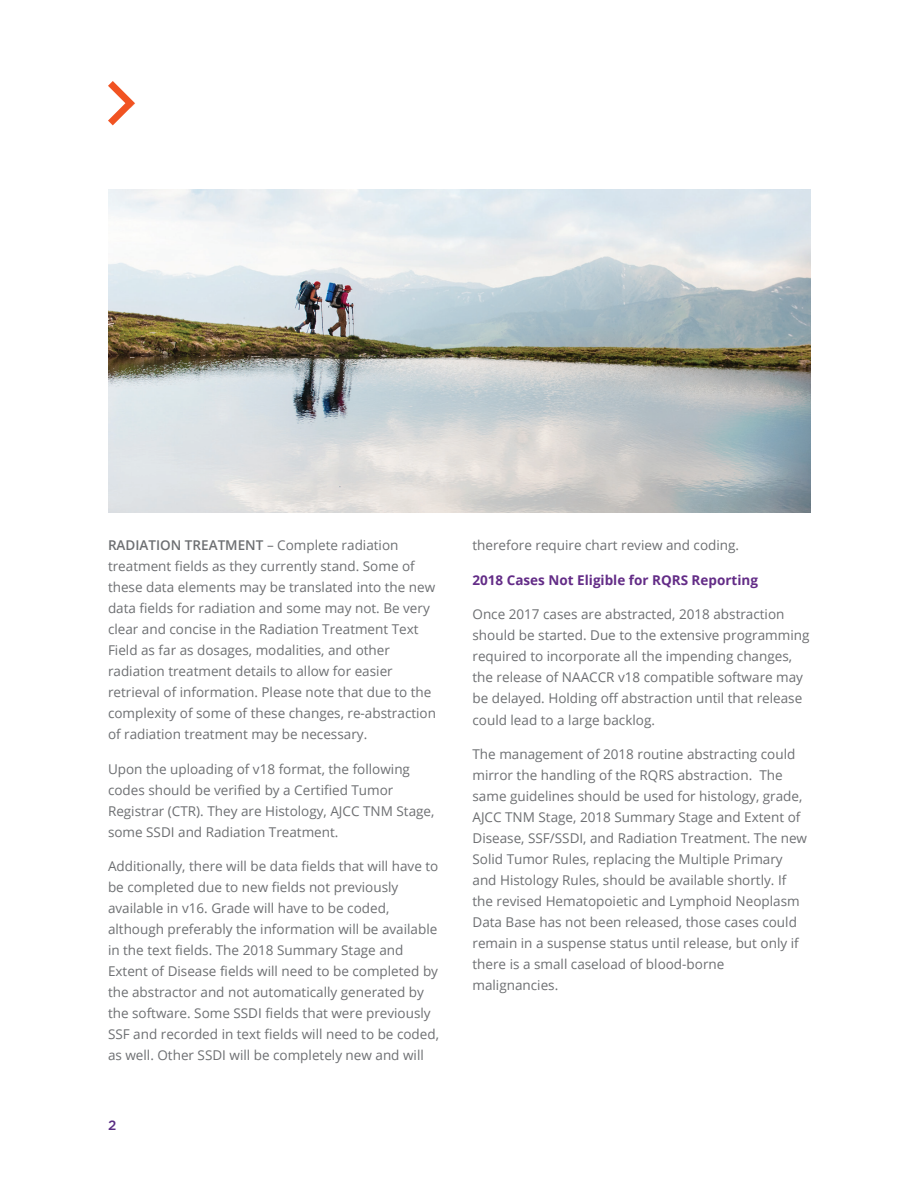
<style>
.page{position:relative;width:918px;height:1188px;background:#fff}
.page>*{position:absolute;margin:0;border:0;box-sizing:border-box;transform-origin:0 0}
.t1{font:13.5px/21px "Open Sans";color:#6d6f72}
.t2{font:700 13.5px "Open Sans";color:#632c87}
.t3{font:500 13.5px "Gotham";color:#592d83}
.s1{font-weight:600}
</style>
<div class="page">
<svg style="left:108px;top:81px;width:27px;height:44px"></svg>
<img style="left:108px;top:189px;width:702px;height:324px">
<p class="t1" style="left:108px;top:535px;width:330px"><span class="s1">RADIATION TREATMENT</span> – Complete radiation treatment fields as they currently stand. Some of these data elements may be translated into the new data fields for radiation and some may not. Be very clear and concise in the Radiation Treatment Text Field as far as dosages, modalities, and other radiation treatment details to allow for easier retrieval of information. Please note that due to the complexity of some of these changes, re-abstraction of radiation treatment may be necessary.</p>
<p class="t1" style="left:108px;top:758px;width:328px">Upon the uploading of v18 format, the following codes should be verified by a Certified Tumor Registrar (CTR). They are Histology, AJCC TNM Stage, some SSDI and Radiation Treatment.</p>
<p class="t1" style="left:108px;top:856px;width:333px">Additionally, there will be data fields that will have to be completed due to new fields not previously available in v16. Grade will have to be coded, although preferably the information will be available in the text fields. The 2018 Summary Stage and Extent of Disease fields will need to be completed by the abstractor and not automatically generated by the software. Some SSDI fields that were previously SSF and recorded in text fields will need to be coded, as well. Other SSDI will be completely new and will</p>
<p class="t3" style="left:108px;top:1117px;width:10px">2</p>
<p class="t1" style="left:472px;top:535px;width:268px">therefore require chart review and coding.</p>
<p class="t2" style="left:472px;top:571px;width:287px">2018 Cases Not Eligible for RQRS Reporting</p>
<p class="t1" style="left:472px;top:604px;width:338px">Once 2017 cases are abstracted, 2018 abstraction should be started. Due to the extensive programming required to incorporate all the impending changes, the release of NAACCR v18 compatible software may be delayed. Holding off abstraction until that release could lead to a large backlog.</p>
<p class="t1" style="left:472px;top:743px;width:336px">The management of 2018 routine abstracting could mirror the handling of the RQRS abstraction. The same guidelines should be used for histology, grade, AJCC TNM Stage, 2018 Summary Stage and Extent of Disease, SSF/SSDI, and Radiation Treatment. The new Solid Tumor Rules, replacing the Multiple Primary and Histology Rules, should be available shortly. If the revised Hematopoietic and Lymphoid Neoplasm Data Base has not been released, those cases could remain in a suspense status until release, but only if there is a small caseload of blood-borne malignancies.</p>
</div>
